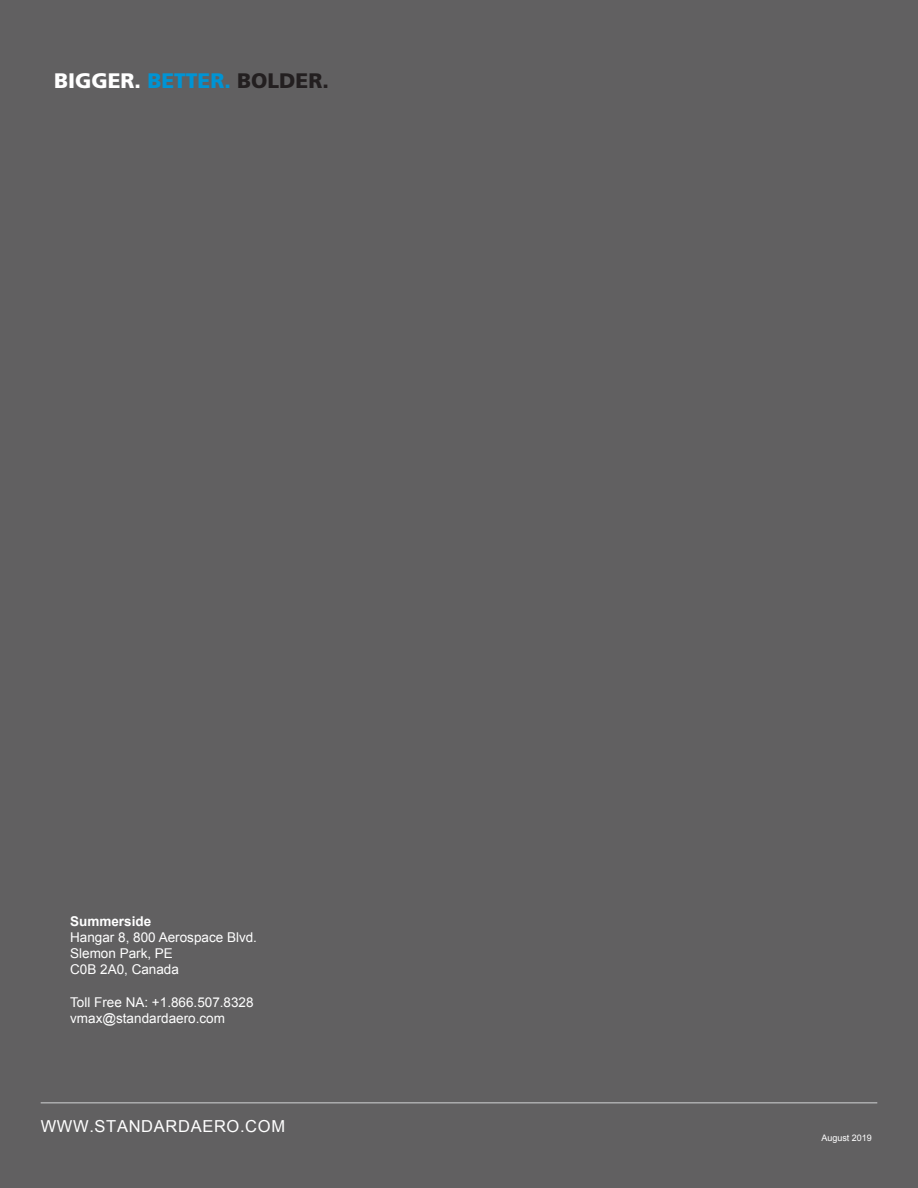
<style>
.page{position:relative;width:918px;height:1188px;background:#616061}
.page>*{position:absolute;margin:0;border:0;box-sizing:border-box;transform-origin:0 0}
.t1{font:900 21px "Frutiger";color:#fff}
.t2{font:16.5px "Arial";letter-spacing:.04em;color:#fff}
.t3{font:13.5px/16.2px "Arial";color:#fff}
.t4{font:700 13.5px "Arial";color:#fff}
.t5{font:9px "Arial";color:#fff}
.s1{color:#0094d4}
.s2{color:#231f20}
</style>
<div class="page">
<hr style="left:41px;top:1102px;width:836px;height:1px;background:#c5c6c8">
<p class="t1" style="left:54px;top:68px;width:276px">BIGGER. <span class="s1">BETTER.</span> <span class="s2">BOLDER.</span></p>
<p class="t4" style="left:70px;top:912px;width:83px">Summerside</p>
<p class="t3" style="left:70px;top:929px;width:188px">Hangar 8, 800 Aerospace Blvd.</p>
<p class="t3" style="left:70px;top:945px;width:104px">Slemon Park, PE</p>
<p class="t3" style="left:70px;top:962px;width:110px">C0B 2A0, Canada</p>
<p class="t3" style="left:70px;top:994px;width:185px">Toll Free NA: +1.866.507.8328 vmax@standardaero.com</p>
<p class="t2" style="left:41px;top:1115px;width:246px">WWW.STANDARDAERO.COM</p>
<p class="t5" style="left:821px;top:1131px;width:52px">August 2019</p>
</div>
